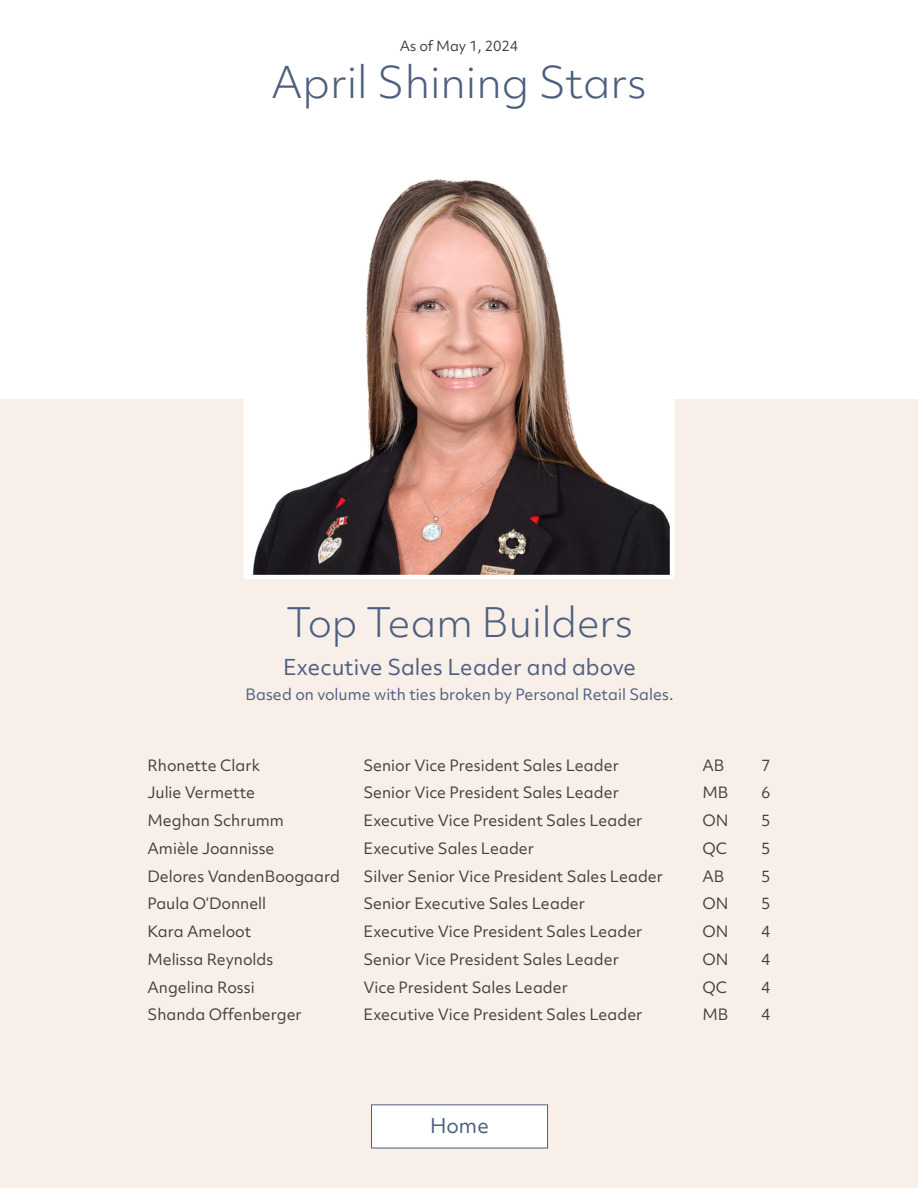
<style>
.page{position:relative;width:918px;height:1188px;background:#fff}
.page>*{position:absolute;margin:0;border:0;box-sizing:border-box;transform-origin:0 0}
.t1{font:300 42px "Objektiv Mk 2";color:#4d5f80}
.t2{font:300 39px "Objektiv Mk 2";color:#4d5f80}
.t3{font:21px "Objektiv Mk 2";color:#4d5f80}
.t4{font:19.5px "Objektiv Mk 2";color:#4d5f80}
.t5{font:15px "Objektiv Mk 2";color:#414042}
.t6{font:15px "Objektiv Mk 2";color:#4d5f80}
.t7{font:13.5px "Objektiv Mk 2";color:#414042}
</style>
<div class="page">
<div style="left:0;top:400px;width:918px;height:788px;background:#f8efe9"></div>
<img style="left:249px;top:179px;width:420px;height:395px">
<div style="left:244px;top:149px;width:430px;height:430px;border:4px solid #fff"></div>
<div style="left:371px;top:1104px;width:177px;height:44px;background:#fff;border:1px solid #4d5f80"></div>
<p class="t7" style="left:400px;top:36px;width:120px">As of May 1, 2024</p>
<h1 class="t1" style="left:271px;top:53px;width:377px">April Shining Stars</h1>
<h2 class="t2" style="left:286px;top:595px;width:349px">Top Team Builders</h2>
<h3 class="t3" style="left:283px;top:653px;width:354px">Executive Sales Leader and above</h3>
<p class="t6" style="left:246px;top:684px;width:429px">Based on volume with ties broken by Personal Retail Sales.</p>
<p class="t5" style="left:147px;top:755px;width:114px">Rhonette Clark</p>
<p class="t5" style="left:363px;top:755px;width:257px">Senior Vice President Sales Leader</p>
<p class="t5" style="left:702px;top:755px;width:24px">AB</p>
<p class="t5" style="left:761px;top:755px;width:11px">7</p>
<p class="t5" style="left:147px;top:782px;width:109px">Julie Vermette</p>
<p class="t5" style="left:363px;top:782px;width:257px">Senior Vice President Sales Leader</p>
<p class="t5" style="left:702px;top:782px;width:27px">MB</p>
<p class="t5" style="left:761px;top:782px;width:11px">6</p>
<p class="t5" style="left:147px;top:810px;width:138px">Meghan Schrumm</p>
<p class="t5" style="left:363px;top:810px;width:281px">Executive Vice President Sales Leader</p>
<p class="t5" style="left:702px;top:810px;width:28px">ON</p>
<p class="t5" style="left:761px;top:810px;width:11px">5</p>
<p class="t5" style="left:147px;top:838px;width:129px">Amièle Joannisse</p>
<p class="t5" style="left:363px;top:838px;width:172px">Executive Sales Leader</p>
<p class="t5" style="left:702px;top:838px;width:26px">QC</p>
<p class="t5" style="left:761px;top:838px;width:11px">5</p>
<p class="t5" style="left:147px;top:866px;width:194px">Delores VandenBoogaard</p>
<p class="t5" style="left:363px;top:866px;width:301px">Silver Senior Vice President Sales Leader</p>
<p class="t5" style="left:702px;top:866px;width:24px">AB</p>
<p class="t5" style="left:761px;top:866px;width:11px">5</p>
<p class="t5" style="left:147px;top:893px;width:120px">Paula O’Donnell</p>
<p class="t5" style="left:363px;top:893px;width:223px">Senior Executive Sales Leader</p>
<p class="t5" style="left:702px;top:893px;width:28px">ON</p>
<p class="t5" style="left:761px;top:893px;width:11px">5</p>
<p class="t5" style="left:147px;top:921px;width:105px">Kara Ameloot</p>
<p class="t5" style="left:363px;top:921px;width:281px">Executive Vice President Sales Leader</p>
<p class="t5" style="left:702px;top:921px;width:28px">ON</p>
<p class="t5" style="left:761px;top:921px;width:11px">4</p>
<p class="t5" style="left:147px;top:949px;width:127px">Melissa Reynolds</p>
<p class="t5" style="left:363px;top:949px;width:257px">Senior Vice President Sales Leader</p>
<p class="t5" style="left:702px;top:949px;width:28px">ON</p>
<p class="t5" style="left:761px;top:949px;width:11px">4</p>
<p class="t5" style="left:147px;top:977px;width:109px">Angelina Rossi</p>
<p class="t5" style="left:363px;top:977px;width:206px">Vice President Sales Leader</p>
<p class="t5" style="left:702px;top:977px;width:26px">QC</p>
<p class="t5" style="left:761px;top:977px;width:11px">4</p>
<p class="t5" style="left:147px;top:1004px;width:156px">Shanda Offenberger</p>
<p class="t5" style="left:363px;top:1004px;width:281px">Executive Vice President Sales Leader</p>
<p class="t5" style="left:702px;top:1004px;width:27px">MB</p>
<p class="t5" style="left:761px;top:1004px;width:11px">4</p>
<h3 class="t4" style="left:430px;top:1112px;width:60px">Home</h3>
</div>
